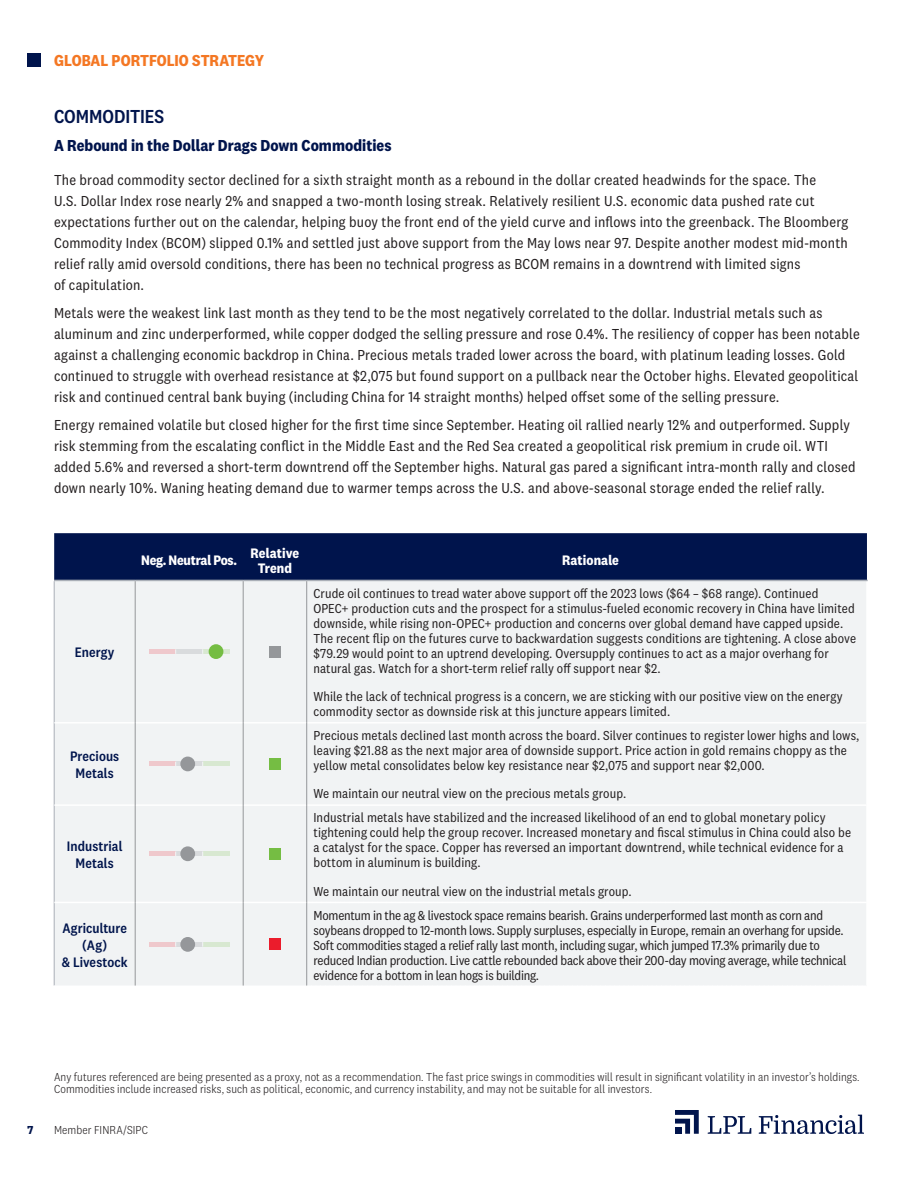
<style>
.page{position:relative;width:918px;height:1188px;background:#fff}
.page>*{position:absolute;margin:0;border:0;box-sizing:border-box;transform-origin:0 0}
.t1{font:500 19.5px "National 2 Narrow";letter-spacing:-.005em;color:#00144c}
.t2{font:700 16.5px "National 2 Narrow";letter-spacing:.005em;color:#00144c}
.t3{font:700 16.5px "National 2 Narrow";letter-spacing:-.005em;color:#f47723}
.t4{font:15px/21px "National 2 Narrow";letter-spacing:.015em;color:#231f20}
.t5{font:500 14.25px/17.2px "National 2 Narrow";letter-spacing:.005em;color:#00144c;text-align:center}
.t6{font:700 14.25px/15px "National 2 Narrow";color:#fff;text-align:center}
.t7{font:13.5px/15px "National 2 Narrow";letter-spacing:.005em;color:#231f20}
.t8{font:13.5px/15px "National 2 Narrow";letter-spacing:-.015em;color:#231f20}
.t9{font:300 12px/12px "National 2 Narrow";letter-spacing:.01em;color:#231f20}
.t10{font:700 12px "National 2 Narrow";color:#00144c}
</style>
<div class="page">
<div style="left:54px;top:533px;width:813px;height:47px;background:#00144c"></div>
<div style="left:55px;top:581px;width:811px;height:405px;background:#f1f3f4"></div>
<hr style="left:54px;top:581px;width:1px;height:142px;background:#aaafb7">
<hr style="left:54px;top:723px;width:1px;height:82px;background:#aaafb7">
<hr style="left:54px;top:805px;width:1px;height:97px;background:#aaafb7">
<hr style="left:54px;top:902px;width:1px;height:84px;background:#aaafb7">
<hr style="left:54px;top:580px;width:81px;height:1px;background:#aaafb7">
<hr style="left:135px;top:580px;width:108px;height:1px;background:#aaafb7">
<hr style="left:243px;top:580px;width:64px;height:1px;background:#aaafb7">
<hr style="left:307px;top:580px;width:561px;height:1px;background:#aaafb7">
<hr style="left:54px;top:722px;width:81px;height:2px;background:#fff">
<hr style="left:135px;top:722px;width:108px;height:2px;background:#fff">
<hr style="left:243px;top:722px;width:64px;height:2px;background:#fff">
<hr style="left:307px;top:722px;width:561px;height:2px;background:#fff">
<hr style="left:54px;top:804px;width:81px;height:2px;background:#fff">
<hr style="left:135px;top:804px;width:108px;height:2px;background:#fff">
<hr style="left:243px;top:804px;width:64px;height:2px;background:#fff">
<hr style="left:307px;top:804px;width:561px;height:2px;background:#fff">
<hr style="left:54px;top:902px;width:81px;height:1px;background:#fff">
<hr style="left:135px;top:902px;width:108px;height:1px;background:#fff">
<hr style="left:243px;top:902px;width:64px;height:1px;background:#fff">
<svg style="left:308px;top:902px;width:558px;height:1px"></svg>
<hr style="left:243px;top:581px;width:1px;height:142px;background:#95979a">
<hr style="left:306px;top:581px;width:1px;height:142px;background:#95979a">
<hr style="left:243px;top:723px;width:1px;height:82px;background:#95979a">
<hr style="left:306px;top:723px;width:1px;height:82px;background:#95979a">
<hr style="left:243px;top:805px;width:1px;height:97px;background:#95979a">
<hr style="left:306px;top:805px;width:1px;height:97px;background:#95979a">
<hr style="left:243px;top:902px;width:1px;height:84px;background:#95979a">
<hr style="left:306px;top:902px;width:1px;height:84px;background:#95979a">
<hr style="left:135px;top:581px;width:1px;height:142px;background:#95979a">
<hr style="left:135px;top:723px;width:1px;height:82px;background:#95979a">
<hr style="left:135px;top:805px;width:1px;height:97px;background:#95979a">
<hr style="left:135px;top:902px;width:1px;height:84px;background:#95979a">
<div style="left:149px;top:649px;width:27px;height:5px;background:#efc8cc"></div>
<div style="left:176px;top:649px;width:27px;height:5px;background:#d9dbdd"></div>
<svg style="left:203px;top:649px;width:27px;height:5px"></svg>
<div style="left:209px;top:644px;width:14px;height:15px;background:#75bd43;border-radius:50%"></div>
<div style="left:269px;top:646px;width:12px;height:12px;background:#95979a"></div>
<hr style="left:149px;top:762px;width:27px;height:4px;background:#efc8cc">
<svg style="left:176px;top:762px;width:27px;height:4px"></svg>
<hr style="left:203px;top:762px;width:27px;height:4px;background:#d8e8d1">
<div style="left:180px;top:757px;width:15px;height:14px;background:#95979a;border-radius:50%"></div>
<div style="left:269px;top:758px;width:12px;height:12px;background:#75bd43"></div>
<hr style="left:149px;top:852px;width:27px;height:4px;background:#efc8cc">
<svg style="left:176px;top:852px;width:27px;height:4px"></svg>
<hr style="left:203px;top:852px;width:27px;height:4px;background:#d8e8d1">
<div style="left:180px;top:846px;width:15px;height:15px;background:#95979a;border-radius:50%"></div>
<div style="left:269px;top:848px;width:12px;height:12px;background:#75bd43"></div>
<div style="left:149px;top:942px;width:27px;height:5px;background:#efc8cc"></div>
<div style="left:176px;top:942px;width:27px;height:5px;background:#d9dbdd"></div>
<div style="left:203px;top:942px;width:27px;height:5px;background:#d8e8d1"></div>
<div style="left:180px;top:937px;width:15px;height:15px;background:#95979a;border-radius:50%"></div>
<div style="left:269px;top:938px;width:12px;height:12px;background:#eb1c2c"></div>
<svg style="left:675px;top:1110px;width:24px;height:24px"></svg>
<div style="left:675px;top:1127px;width:6px;height:7px;background:#00144c"></div>
<svg style="left:708px;top:1116px;width:43px;height:18px"></svg>
<svg style="left:759px;top:1115px;width:105px;height:19px"></svg>
<div style="left:27px;top:54px;width:13px;height:13px;background:#00144c"></div>
<p class="t3" style="left:54px;top:50px;width:212px">GLOBAL PORTFOLIO STRATEGY</p>
<h1 class="t1" style="left:54px;top:105px;width:112px">COMMODITIES</h1>
<p class="t2" style="left:54px;top:135px;width:339px">A Rebound in the Dollar Drags Down Commodities</p>
<p class="t4" style="left:54px;top:169px;width:796px">The broad commodity sector declined for a sixth straight month as a rebound in the dollar created headwinds for the space. The<br>U.S. Dollar Index rose nearly 2% and snapped a two-month losing streak. Relatively resilient U.S. economic data pushed rate cut expectations further out on the calendar, helping buoy the front end of the yield curve and inflows into the greenback. The Bloomberg Commodity Index (BCOM) slipped 0.1% and settled just above support from the May lows near 97. Despite another modest mid-month relief rally amid oversold conditions, there has been no technical progress as BCOM remains in a downtrend with limited signs<br>of capitulation.</p>
<p class="t4" style="left:54px;top:302px;width:807px">Metals were the weakest link last month as they tend to be the most negatively correlated to the dollar. Industrial metals such as aluminum and zinc underperformed, while copper dodged the selling pressure and rose 0.4%. The resiliency of copper has been notable against a challenging economic backdrop in China. Precious metals traded lower across the board, with platinum leading losses. Gold continued to struggle with overhead resistance at $2,075 but found support on a pullback near the October highs. Elevated geopolitical risk and continued central bank buying (including China for 14 straight months) helped offset some of the selling pressure.</p>
<p class="t4" style="left:54px;top:414px;width:803px">Energy remained volatile but closed higher for the first time since September. Heating oil rallied nearly 12% and outperformed. Supply risk stemming from the escalating conflict in the Middle East and the Red Sea created a geopolitical risk premium in crude oil. WTI added 5.6% and reversed a short-term downtrend off the September highs. Natural gas pared a significant intra-month rally and closed down nearly 10%. Waning heating demand due to warmer temps across the U.S. and above-seasonal storage ended the relief rally.</p>
<p class="t5" style="left:75px;top:643px;width:41px">Energy</p>
<p class="t5" style="left:70px;top:747px;width:51px">Precious<br>Metals</p>
<p class="t5" style="left:67px;top:837px;width:57px">Industrial<br>Metals</p>
<p class="t5" style="left:62px;top:919px;width:68px">Agriculture (Ag)<br>&amp; Livestock</p>
<p class="t6" style="left:141px;top:553px;width:98px">Neg. Neutral Pos.</p>
<p class="t6" style="left:251px;top:545px;width:50px">Relative<br>Trend</p>
<p class="t6" style="left:562px;top:553px;width:58px">Rationale</p>
<p class="t7" style="left:313px;top:585px;width:544px">Crude oil continues to tread water above support off the 2023 lows ($64 – $68 range). Continued OPEC+ production cuts and the prospect for a stimulus-fueled economic recovery in China have limited downside, while rising non-OPEC+ production and concerns over global demand have capped upside.<br>The recent flip on the futures curve to backwardation suggests conditions are tightening. A close above $79.29 would point to an uptrend developing. Oversupply continues to act as a major overhang for natural gas. Watch for a short-term relief rally off support near $2.</p>
<p class="t7" style="left:313px;top:689px;width:531px">While the lack of technical progress is a concern, we are sticking with our positive view on the energy commodity sector as downside risk at this juncture appears limited.</p>
<p class="t7" style="left:313px;top:728px;width:548px">Precious metals declined last month across the board. Silver continues to register lower highs and lows, leaving $21.88 as the next major area of downside support. Price action in gold remains choppy as the yellow metal consolidates below key resistance near $2,075 and support near $2,000.</p>
<p class="t7" style="left:313px;top:786px;width:314px">We maintain our neutral view on the precious metals group.</p>
<p class="t7" style="left:313px;top:810px;width:539px">Industrial metals have stabilized and the increased likelihood of an end to global monetary policy tightening could help the group recover. Increased monetary and fiscal stimulus in China could also be a catalyst for the space. Copper has reversed an important downtrend, while technical evidence for a bottom in aluminum is building.</p>
<p class="t7" style="left:313px;top:884px;width:320px">We maintain our neutral view on the industrial metals group.</p>
<p class="t8" style="left:313px;top:907px;width:535px">Momentum in the ag &amp; livestock space remains bearish. Grains underperformed last month as corn and soybeans dropped to 12-month lows. Supply surpluses, especially in Europe, remain an overhang for upside.<br>Soft commodities staged a relief rally last month, including sugar, which jumped 17.3% primarily due to reduced Indian production. Live cattle rebounded back above their 200-day moving average, while technical evidence for a bottom in lean hogs is building.</p>
<p class="t9" style="left:54px;top:1071px;width:807px">Any futures referenced are being presented as a proxy, not as a recommendation. The fast price swings in commodities will result in significant volatility in an investor’s holdings.<br>Commodities include increased risks, such as political, economic, and currency instability, and may not be suitable for all investors.</p>
<p class="t10" style="left:27px;top:1123px;width:8px">7</p>
<p class="t9" style="left:54px;top:1124px;width:96px">Member FINRA/SIPC</p>
</div>
